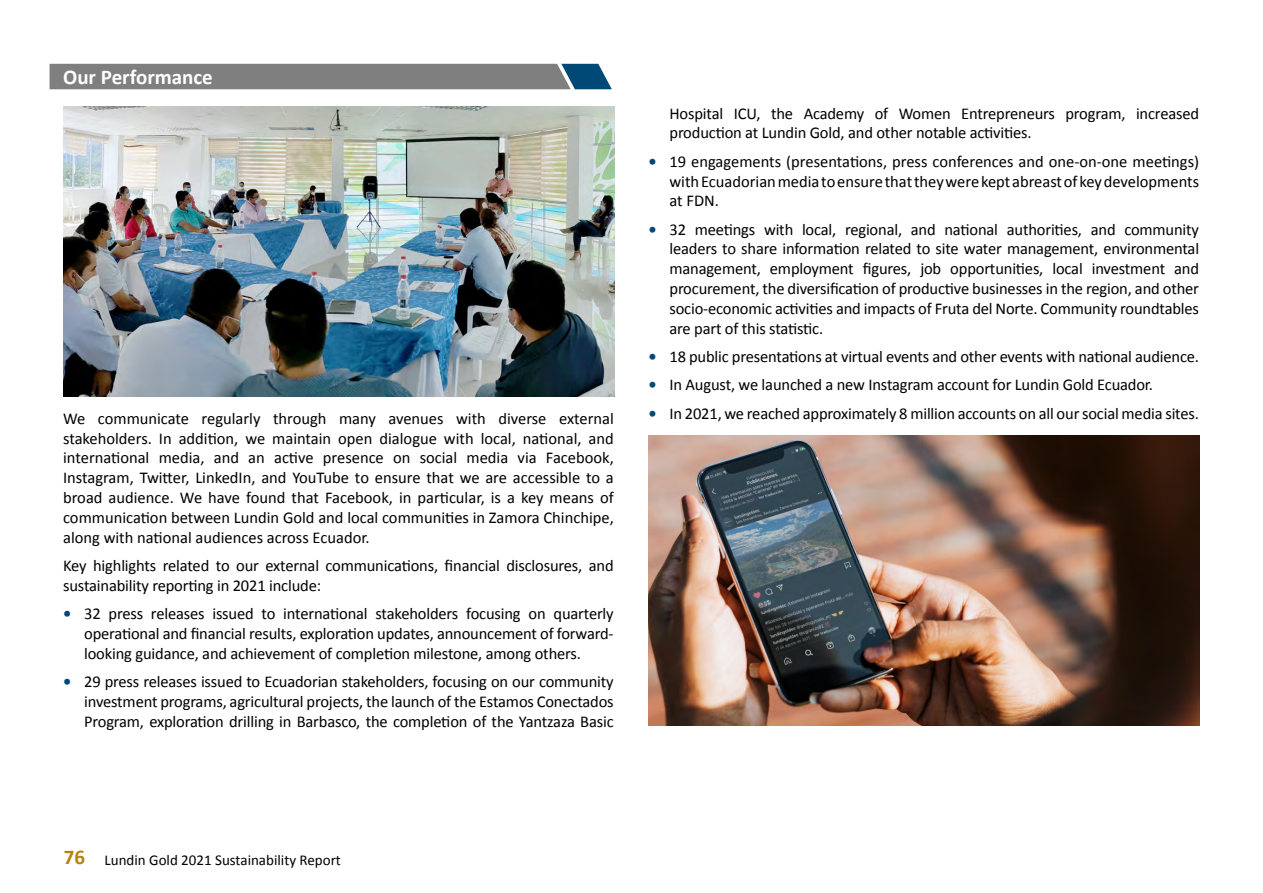
<style>
.page{position:relative;width:1263px;height:893px;background:#fff}
.page>*{position:absolute;margin:0;border:0;box-sizing:border-box;transform-origin:0 0}
.t1{font:700 21px "Calibri";color:#fff}
.t2{font:16.5px/19.8px "Calibri";letter-spacing:-.01em;color:#000;text-align:justify}
.t3{font:15px "Calibri";color:#000}
.s1{font-weight:700;color:#004876}
.s2{font-weight:700;font-size:21px;color:#b58410}
</style>
<div class="page">
<svg style="left:50px;top:64px;width:562px;height:25px;background:#797d81"></svg>
<img style="left:64px;top:106px;width:550px;height:290px">
<img style="left:648px;top:436px;width:551px;height:290px">
<p class="t1" style="left:63px;top:63px;width:151px">Our Performance</p>
<p class="t2" style="left:63px;top:408px;width:552px">We communicate regularly through many avenues with diverse external stakeholders. In addition, we maintain open dialogue with local, national, and international media, and an active presence on social media via Facebook, Instagram, Twitter, LinkedIn, and YouTube to ensure that we are accessible to a broad audience. We have found that Facebook, in particular, is a key means of communication between Lundin Gold and local communities in Zamora Chinchipe, along with national audiences across Ecuador.</p>
<p class="t2" style="left:63px;top:556px;width:552px">Key highlights related to our external communications, financial disclosures, and sustainability reporting in 2021 include:</p>
<p class="t2" style="left:84px;top:604px;width:531px;text-indent:-21px"><span class="s1">•</span> 32 press releases issued to international stakeholders focusing on quarterly operational and financial results, exploration updates, announcement of forward&shy;looking guidance, and achievement of completion milestone, among others.</p>
<p class="t2" style="left:84px;top:672px;width:531px;text-indent:-21px"><span class="s1">•</span> 29 press releases issued to Ecuadorian stakeholders, focusing on our community investment programs, agricultural projects, the launch of the Estamos Conectados Program, exploration drilling in Barbasco, the completion of the Yantzaza Basic</p>
<p class="t2" style="left:669px;top:103px;width:531px">Hospital ICU, the Academy of Women Entrepreneurs program, increased production at Lundin Gold, and other notable activities.</p>
<p class="t2" style="left:669px;top:151px;width:531px;text-indent:-21px"><span class="s1">•</span> 19 engagements (presentations, press conferences and one-on-one meetings) with Ecuadorian media to ensure that they were kept abreast of key developments at FDN.</p>
<p class="t2" style="left:669px;top:219px;width:531px;text-indent:-21px"><span class="s1">•</span> 32 meetings with local, regional, and national authorities, and community leaders to share information related to site water management, environmental management, employment figures, job opportunities, local investment and procurement, the diversification of productive businesses in the region, and other socio-economic activities and impacts of Fruta del Norte. Community roundtables are part of this statistic.</p>
<p class="t2" style="left:648px;top:347px;width:552px"><span class="s1">•</span> 18 public presentations at virtual events and other events with national audience.</p>
<p class="t2" style="left:648px;top:375px;width:506px"><span class="s1">•</span> In August, we launched a new Instagram account for Lundin Gold Ecuador.</p>
<p class="t2" style="left:648px;top:403px;width:552px"><span class="s1">•</span> In 2021, we reached approximately 8 million accounts on all our social media sites.</p>
<p class="t3" style="left:64px;top:850px;width:279px"><span class="s2">76</span> Lundin Gold 2021 Sustainability Report</p>
</div>
